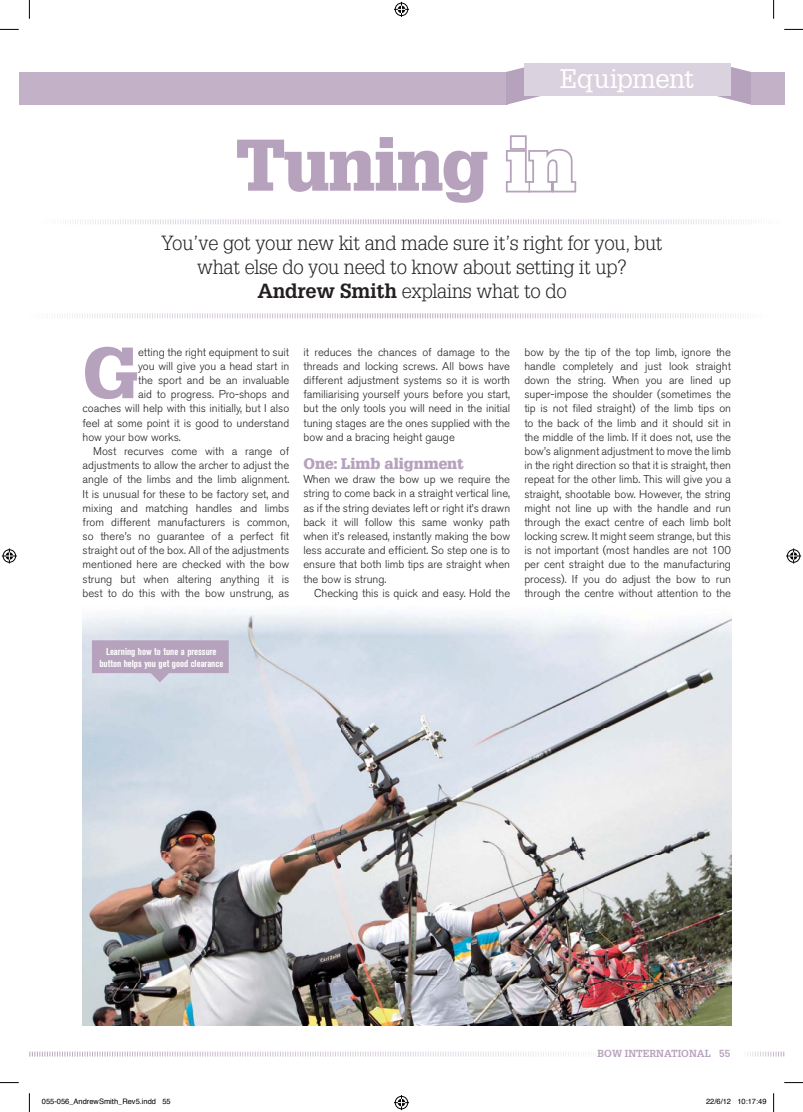
<style>
.page{position:relative;width:803px;height:1112px;background:#fff}
.page>*{position:absolute;margin:0;border:0;box-sizing:border-box;transform-origin:0 0}
.t1{font:900 71.25px "Glypha";letter-spacing:-.02em;color:#b6a2bc}
.t2{font:900 70.62px "Glypha";color:#b6a2bc}
.t3{font:26.25px "Glypha";letter-spacing:-.02em;color:#fff}
.t4{font:300 20px/24px "Glypha";letter-spacing:-.01em;color:#231f20;text-align:center}
.t5{font:900 15px "Glypha";color:#b6a2bc}
.t6{font:300 11.25px/14.1px "Akzidenz Grotesk BE";color:#231f20;text-align:justify}
.t7{font:700 condensed 10px/12px "Akzidenz Grotesk BE";color:#fff;text-align:center}
.t8{font:700 10px "Glypha";color:#b6a2bc}
.t9{font:7.5px "Helvetica";color:#000}
.s1{color:#fff}
.s2{font-weight:700}
</style>
<div class="page">
<div style="left:19px;top:72px;width:765px;height:33px;background:#c2b1c7"></div>
<svg style="left:29px;top:1051px;width:565px;height:6px"></svg>
<svg style="left:747px;top:1051px;width:37px;height:5px"></svg>
<img style="left:83px;top:612px;width:648px;height:413px">
<div style="left:508px;top:38px;width:265px;height:88px;background:#fff"></div>
<svg style="left:506px;top:135px;width:71px;height:58px"></svg>
<svg style="left:52px;top:313px;width:694px;height:6px"></svg>
<svg style="left:60px;top:219px;width:692px;height:6px"></svg>
<svg style="left:717px;top:63px;width:34px;height:42px"></svg>
<svg style="left:506px;top:67px;width:34px;height:38px"></svg>
<div style="left:524px;top:63px;width:206px;height:33px;background:#dbd2df"></div>
<div style="left:751px;top:72px;width:33px;height:33px;background:#c2b1c7"></div>
<svg style="left:92px;top:640px;width:137px;height:42px;background:#bcaec5"></svg>
<svg style="left:0;top:29px;width:19px;height:1px"></svg>
<svg style="left:784px;top:29px;width:19px;height:1px"></svg>
<svg style="left:0;top:1082px;width:19px;height:1px"></svg>
<svg style="left:784px;top:1082px;width:19px;height:1px"></svg>
<svg style="left:29px;top:0;width:1px;height:19px"></svg>
<svg style="left:29px;top:1093px;width:1px;height:18px"></svg>
<svg style="left:773px;top:0;width:1px;height:19px"></svg>
<svg style="left:773px;top:1093px;width:1px;height:18px"></svg>
<svg style="left:394px;top:2px;width:15px;height:15px"></svg>
<svg style="left:394px;top:1095px;width:15px;height:14px"></svg>
<svg style="left:2px;top:548px;width:15px;height:15px"></svg>
<svg style="left:786px;top:548px;width:15px;height:15px"></svg>
<h3 class="t3" style="left:560px;top:62px;width:136px">Equipment</h3>
<h1 class="t1" style="left:237px;top:122px;width:340px">Tuning <span class="s1">in</span></h1>
<h3 class="t4" style="left:162px;top:231px;width:502px">You’ve got your new kit and made sure it’s right for you, but what else do you need to know about setting it up?<br><span class="s2">Andrew Smith</span> explains what to do</h3>
<h2 class="t2" style="left:83px;top:330px;width:57px">G</h2>
<p class="t6" style="left:138px;top:345px;width:153px">etting the right equipment to suit</p>
<p class="t6" style="left:138px;top:359px;width:153px">you will give you a head start in</p>
<p class="t6" style="left:138px;top:373px;width:153px">the sport and be an invaluable</p>
<p class="t6" style="left:138px;top:387px;width:153px">aid to progress. Pro-shops and</p>
<p class="t6" style="left:83px;top:401px;width:208px">coaches will help with this initially, but I also</p>
<p class="t6" style="left:83px;top:416px;width:208px">feel at some point it is good to understand</p>
<p class="t6" style="left:83px;top:430px;width:100px">how your bow works.</p>
<p class="t6" style="left:93px;top:444px;width:198px">Most recurves come with a range of</p>
<p class="t6" style="left:83px;top:458px;width:208px">adjustments to allow the archer to adjust the</p>
<p class="t6" style="left:83px;top:472px;width:208px">angle of the limbs and the limb alignment.</p>
<p class="t6" style="left:83px;top:486px;width:208px">It is unusual for these to be factory set, and</p>
<p class="t6" style="left:83px;top:501px;width:208px">mixing and matching handles and limbs</p>
<p class="t6" style="left:83px;top:515px;width:208px">from different manufacturers is common,</p>
<p class="t6" style="left:83px;top:529px;width:208px">so there’s no guarantee of a perfect fit</p>
<p class="t6" style="left:83px;top:543px;width:208px">straight out of the box. All of the adjustments</p>
<p class="t6" style="left:83px;top:557px;width:208px">mentioned here are checked with the bow</p>
<p class="t6" style="left:83px;top:571px;width:208px">strung but when altering anything it is</p>
<p class="t6" style="left:83px;top:586px;width:208px">best to do this with the bow unstrung, as</p>
<p class="t6" style="left:303px;top:345px;width:208px">it reduces the chances of damage to the threads and locking screws. All bows have different adjustment systems so it is worth familiarising yourself yours before you start, but the only tools you will need in the initial tuning stages are the ones supplied with the bow and a bracing height gauge</p>
<h3 class="t5" style="left:303px;top:454px;width:162px">One: Limb alignment</h3>
<p class="t6" style="left:303px;top:472px;width:208px">When we draw the bow up we require the string to come back in a straight vertical line, as if the string deviates left or right it’s drawn back it will follow this same wonky path when it’s released, instantly making the bow less accurate and efficient. So step one is to ensure that both limb tips are straight when the bow is strung.</p>
<p class="t6" style="left:314px;top:586px;width:198px">Checking this is quick and easy. Hold the</p>
<p class="t6" style="left:524px;top:345px;width:208px">bow by the tip of the top limb, ignore the handle completely and just look straight down the string. When you are lined up super-impose the shoulder (sometimes the tip is not filed straight) of the limb tips on to the back of the limb and it should sit in the middle of the limb. If it does not, use the bow’s alignment adjustment to move the limb in the right direction so that it is straight, then repeat for the other limb. This will give you a straight, shootable bow. However, the string might not line up with the handle and run through the exact centre of each limb bolt locking screw. It might seem strange, but this is not important (most handles are not 100 per cent straight due to the manufacturing process). If you do adjust the bow to run through the centre without attention to the</p>
<p class="t7" style="left:99px;top:645px;width:126px">Learning how to tune a pressure button helps you get good clearance</p>
<p class="t8" style="left:597px;top:1047px;width:134px">BOW INTERNATIONAL 55</p>
<p class="t9" style="left:42px;top:1095px;width:130px">055-056_AndrewSmith_Rev5.indd 55</p>
<p class="t9" style="left:706px;top:1095px;width:62px">22/6/12 10:17:49</p>
</div>
